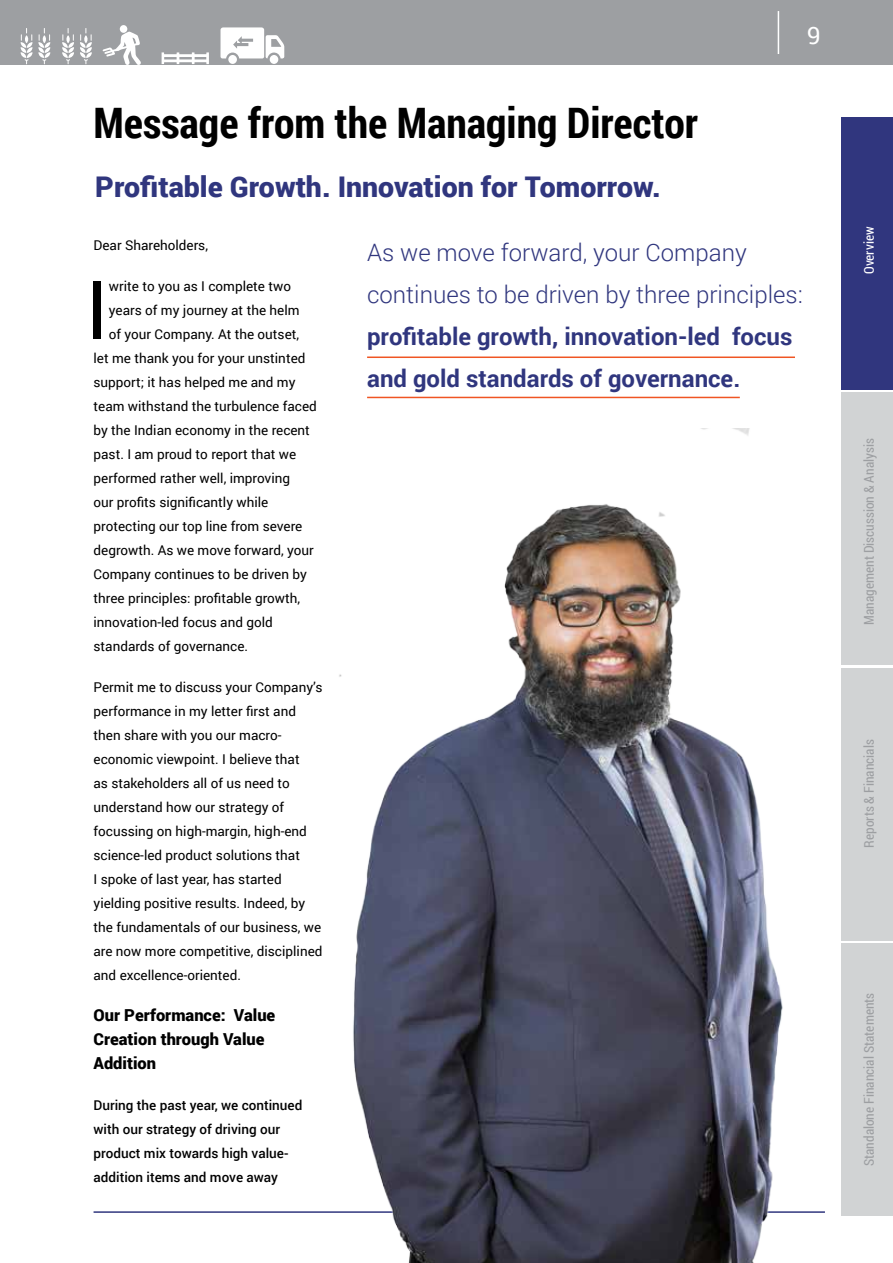
<style>
.page{position:relative;width:893px;height:1263px;background:#fff}
.page>*{position:absolute;margin:0;border:0;box-sizing:border-box;transform-origin:0 0}
.t1{font:81px "Roboto";color:#000}
.t2{font:700 42px "Roboto Condensed";color:#000}
.t3{font:900 28.5px "Roboto";color:#30367e}
.t4{font:700 24px/42px "Roboto";color:#30367e}
.t5{font:300 24px/42px "Roboto";color:#30367e}
.t6{font:24px "Roboto";color:#fff}
.t7{font:900 16.5px/24px "Roboto";color:#000}
.t8{font:13.5px/24px "Roboto";color:#000}
.t9{font:500 13.5px/24px "Roboto";color:#000}
.t10{font:13.5px "Roboto Condensed";color:#9d9fa2}
.t11{font:13.5px "Roboto Condensed";color:#fff}
</style>
<div class="page">
<div style="left:0;top:0;width:893px;height:64px;background:#9d9fa2"></div>
<hr style="left:94px;top:1211px;width:731px;height:2px;background:#30367e">
<hr style="left:778px;top:11px;width:1px;height:43px;background:#fff">
<svg style="left:162px;top:52px;width:47px;height:12px"></svg>
<svg style="left:62px;top:28px;width:12px;height:36px"></svg>
<svg style="left:80px;top:28px;width:12px;height:36px"></svg>
<svg style="left:21px;top:28px;width:29px;height:36px"></svg>
<svg style="left:103px;top:32px;width:38px;height:33px"></svg>
<div style="left:120px;top:25px;width:7px;height:8px;background:#fff;border-radius:50%"></div>
<div style="left:228px;top:55px;width:9px;height:9px;background:#fff;border-radius:50%"></div>
<div style="left:270px;top:55px;width:8px;height:9px;background:#fff;border-radius:50%"></div>
<svg style="left:220px;top:27px;width:64px;height:32px"></svg>
<div style="left:842px;top:117px;width:51px;height:273px;background:#30367e"></div>
<div style="left:842px;top:392px;width:51px;height:273px;background:#d1d3d4"></div>
<div style="left:842px;top:668px;width:51px;height:273px;background:#d1d3d4"></div>
<div style="left:842px;top:943px;width:51px;height:273px;background:#d1d3d4"></div>
<hr style="left:367px;top:356px;width:428px;height:2px;background:#f05523">
<hr style="left:367px;top:397px;width:373px;height:1px;background:#f05523">
<img style="left:290px;top:429px;width:552px;height:834px">
<h2 class="t2" style="left:94px;top:93px;width:606px">Message from the Managing Director</h2>
<h3 class="t3" style="left:95px;top:166px;width:567px">Profitable Growth. Innovation for Tomorrow.</h3>
<h3 class="t6" style="left:807px;top:18px;width:15px">9</h3>
<p class="t8" style="left:94px;top:233px;width:116px">Dear Shareholders,</p>
<h1 class="t1" style="left:86px;top:253px;width:24px">I</h1>
<p class="t8" style="left:109px;top:274px;width:184px">write to you as I complete two</p>
<p class="t8" style="left:109px;top:298px;width:192px">years of my journey at the helm</p>
<p class="t8" style="left:109px;top:322px;width:192px">of your Company. At the outset,</p>
<p class="t8" style="left:94px;top:346px;width:213px">let me thank you for your unstinted</p>
<p class="t8" style="left:94px;top:370px;width:203px">support; it has helped me and my</p>
<p class="t8" style="left:94px;top:394px;width:225px">team withstand the turbulence faced</p>
<p class="t8" style="left:94px;top:418px;width:218px">by the Indian economy in the recent</p>
<p class="t8" style="left:94px;top:442px;width:204px">past. I am proud to report that we</p>
<p class="t8" style="left:94px;top:466px;width:198px">performed rather well, improving</p>
<p class="t8" style="left:94px;top:490px;width:176px">our profits significantly while</p>
<p class="t8" style="left:94px;top:514px;width:210px">protecting our top line from severe</p>
<p class="t8" style="left:94px;top:538px;width:222px">degrowth. As we move forward, your</p>
<p class="t8" style="left:94px;top:562px;width:215px">Company continues to be driven by</p>
<p class="t8" style="left:94px;top:586px;width:208px">three principles: profitable growth,</p>
<p class="t8" style="left:94px;top:610px;width:181px">innovation-led focus and gold</p>
<p class="t8" style="left:94px;top:634px;width:156px">standards of governance.</p>
<p class="t8" style="left:94px;top:675px;width:230px">Permit me to discuss your Company’s performance in my letter first and then share with you our macro&shy;economic viewpoint. I believe that<br>as stakeholders all of us need to understand how our strategy of focussing on high-margin, high-end science-led product solutions that<br>I spoke of last year, has started yielding positive results. Indeed, by the fundamentals of our business, we are now more competitive, disciplined and excellence-oriented.</p>
<p class="t7" style="left:94px;top:1002px;width:183px">Our Performance: Value<br>Creation through Value<br>Addition</p>
<p class="t9" style="left:94px;top:1093px;width:210px">During the past year, we continued with our strategy of driving our product mix towards high value&shy;addition items and move away</p>
<h3 class="t5" style="left:367px;top:231px;width:437px">As we move forward, your Company continues to be driven by three principles:</h3>
<h3 class="t4" style="left:367px;top:314px;width:427px">profitable growth, innovation-led focus and gold standards of governance.</h3>
<p class="t11" style="left:860px;top:274px;width:49px;rotate:-90deg">Overview</p>
<p class="t10" style="left:860px;top:625px;width:188px;rotate:-90deg">Management Discussion &amp; Analysis</p>
<p class="t10" style="left:860px;top:848px;width:110px;rotate:-90deg">Reports &amp; Financials</p>
<p class="t10" style="left:860px;top:1166px;width:175px;rotate:-90deg">Standalone Financial Statements</p>
</div>
